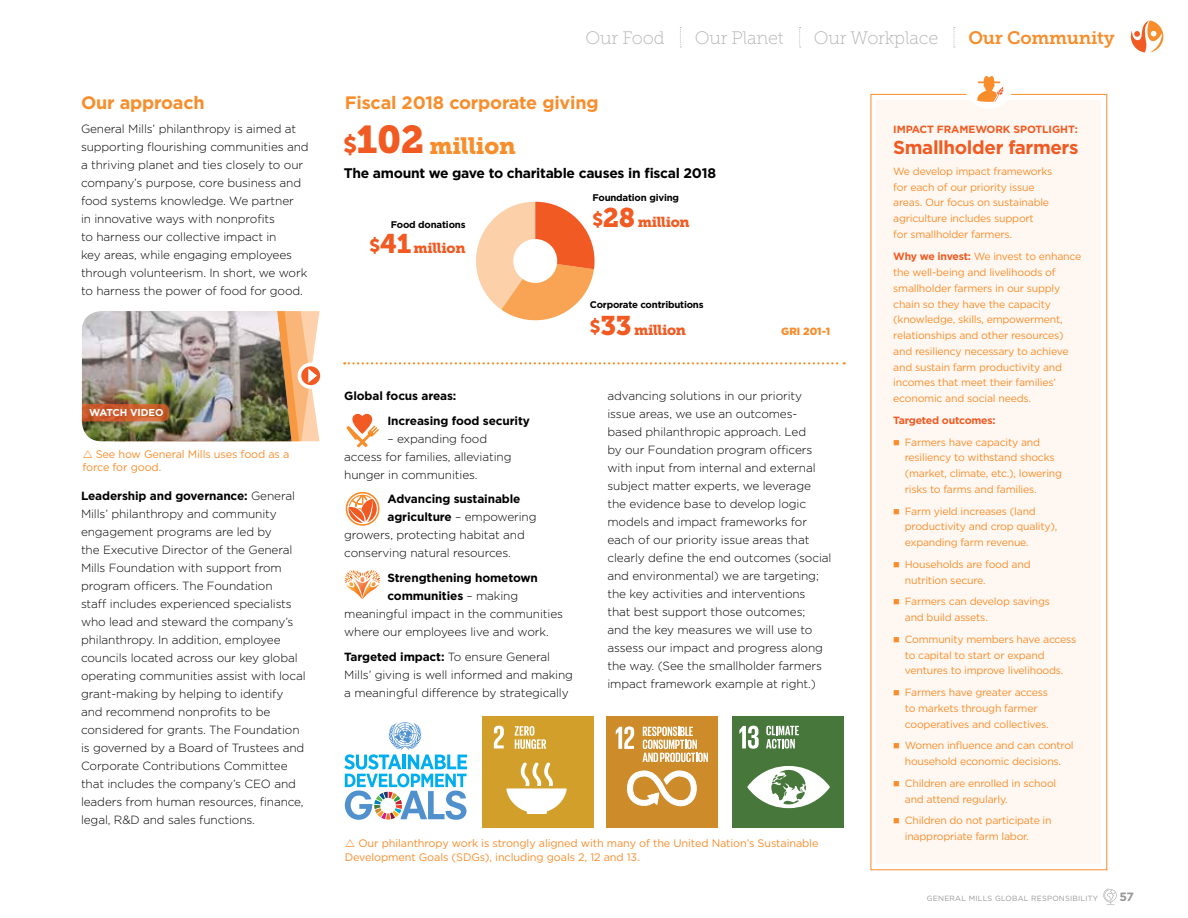
<style>
.page{position:relative;width:1188px;height:918px;background:#fff}
.page>*{position:absolute;margin:0;border:0;box-sizing:border-box;transform-origin:0 0}
.t1{font:23.4px "Museo Slab 900";letter-spacing:-.01em;color:#f88d2b}
.t2{font:700 18.75px "Gotham";letter-spacing:-.02em;color:#f15a22}
.t3{font:700 18px "Gotham";letter-spacing:-.01em;color:#f88d2b}
.t4{font:18px "Museo Slab 100";letter-spacing:-.01em;color:#b1b3b6}
.t5{font:18px "Museo Slab 700";letter-spacing:-.01em;color:#f88d2b}
.t6{font:14.4px "Museo Slab 900";letter-spacing:-.02em;color:#f15a22}
.t7{font:700 13.95px "Gotham";letter-spacing:-.02em;color:#000}
.t8{font:700 12px "Gotham";color:#98989a}
.t9{font:300 11.85px/18px "Gotham";letter-spacing:-.01em;color:#000}
.t10{font:700 11.85px/24.8px "Gotham";letter-spacing:-.01em;color:#000}
.t11{font:10.8px/13.5px "Gotham";letter-spacing:-.01em;color:#f88d2b}
.t12{font:10.5px/15.8px "Gotham";letter-spacing:-.02em;color:#f88d2b}
.t13{font:700 10.5px "Gotham";letter-spacing:-.02em;color:#f15a22}
.t14{font:900 10.5px "Gotham";color:#f88d2b}
.t15{font:700 10.05px "Gotham";letter-spacing:-.01em;color:#fff}
.t16{font:700 9.6px "Gotham";letter-spacing:-.02em;color:#000}
.t17{font:7.5px "Gotham";letter-spacing:.03em;color:#98989a}
.s1{font-weight:700}
.s2{color:#f15a22}
.s3{font-size:38.55px;color:#f15a22}
.s4{font-size:18.45px}
.s5{font-size:26.85px}
.s6{font-weight:300}
.s7{font-weight:700;color:#f15a22}
</style>
<div class="page">
<svg style="left:346px;top:414px;width:33px;height:33px"></svg>
<svg style="left:346px;top:492px;width:34px;height:34px"></svg>
<svg style="left:345px;top:570px;width:35px;height:30px"></svg>
<div style="left:298px;top:363px;width:26px;height:26px;border:4px solid #fff;border-radius:50%"></div>
<img style="left:82px;top:311px;width:238px;height:130px">
<div style="left:877px;top:100px;width:224px;height:764px;background:#fff8f2"></div>
<div style="left:964px;top:60px;width:49px;height:49px;background:#fff;border-radius:50%"></div>
<svg style="left:977px;top:76px;width:27px;height:26px"></svg>
<svg style="left:344px;top:722px;width:123px;height:98px"></svg>
<div style="left:482px;top:717px;width:112px;height:111px;background:#d19f2a"></div>
<svg style="left:506px;top:762px;width:61px;height:52px"></svg>
<svg style="left:494px;top:726px;width:10px;height:22px"></svg>
<svg style="left:515px;top:726px;width:31px;height:23px"></svg>
<div style="left:606px;top:717px;width:112px;height:111px;background:#cd8b2a"></div>
<svg style="left:627px;top:770px;width:70px;height:37px"></svg>
<svg style="left:616px;top:726px;width:18px;height:23px"></svg>
<svg style="left:643px;top:727px;width:65px;height:35px"></svg>
<div style="left:732px;top:717px;width:112px;height:111px;background:#48773c"></div>
<svg style="left:747px;top:766px;width:83px;height:42px"></svg>
<svg style="left:739px;top:726px;width:20px;height:23px"></svg>
<svg style="left:766px;top:726px;width:33px;height:23px"></svg>
<svg style="left:476px;top:202px;width:119px;height:119px"></svg>
<div style="left:513px;top:239px;width:44px;height:44px;background:#fff;border-radius:50%"></div>
<svg style="left:344px;top:362px;width:501px;height:2px"></svg>
<svg style="left:1103px;top:888px;width:14px;height:17px"></svg>
<svg style="left:954px;top:27px;width:1px;height:20px"></svg>
<svg style="left:799px;top:27px;width:2px;height:20px"></svg>
<svg style="left:680px;top:27px;width:1px;height:20px"></svg>
<svg style="left:1131px;top:20px;width:32px;height:33px"></svg>
<h3 class="t3" style="left:81px;top:91px;width:125px">Our approach</h3>
<p class="t9" style="left:81px;top:119px;width:229px">General Mills’ philanthropy is aimed at supporting flourishing communities and a thriving planet and ties closely to our company’s purpose, core business and food systems knowledge. We partner<br>in innovative ways with nonprofits<br>to harness our collective impact in<br>key areas, while engaging employees through volunteerism. In short, we work to harness the power of food for good.</p>
<p class="t15" style="left:89px;top:406px;width:76px">WATCH VIDEO</p>
<p class="t11" style="left:82px;top:447px;width:209px;text-indent:13px">See how General Mills uses food as a force for good.</p>
<p class="t9" style="left:81px;top:486px;width:226px"><span class="s1">Leadership and governance:</span> General Mills’ philanthropy and community engagement programs are led by<br>the Executive Director of the General Mills Foundation with support from program officers. The Foundation<br>staff includes experienced specialists who lead and steward the company’s philanthropy. In addition, employee councils located across our key global operating communities assist with local grant-making by helping to identify and recommend nonprofits to be considered for grants. The Foundation is governed by a Board of Trustees and Corporate Contributions Committee that includes the company’s CEO and leaders from human resources, finance, legal, R&amp;D and sales functions.</p>
<h3 class="t4" style="left:586px;top:28px;width:81px">Our Food</h3>
<h3 class="t4" style="left:695px;top:28px;width:90px">Our Planet</h3>
<h3 class="t4" style="left:814px;top:28px;width:126px">Our Workplace</h3>
<h3 class="t5" style="left:968px;top:27px;width:148px">Our Community</h3>
<h3 class="t3" style="left:345px;top:91px;width:255px">Fiscal 2018 corporate giving</h3>
<h1 class="t1" style="left:343px;top:132px;width:174px"><span class="s2">$</span><span class="s3">102</span> million</h1>
<p class="t7" style="left:344px;top:163px;width:374px">The amount we gave to charitable causes in fiscal 2018</p>
<p class="t16" style="left:391px;top:218px;width:76px">Food donations</p>
<p class="t6" style="left:370px;top:240px;width:98px"><span class="s4">$</span><span class="s5">41</span> million</p>
<p class="t16" style="left:592px;top:191px;width:88px">Foundation giving</p>
<p class="t6" style="left:592px;top:214px;width:99px"><span class="s4">$</span><span class="s5">28</span> million</p>
<p class="t16" style="left:590px;top:299px;width:115px">Corporate contributions</p>
<p class="t6" style="left:590px;top:321px;width:98px"><span class="s4">$</span><span class="s5">33</span> million</p>
<p class="t14" style="left:781px;top:324px;width:50px">GRI 201-1</p>
<p class="t10" style="left:387px;top:383px;width:144px;text-indent:-43px">Global focus areas:<br>Increasing food security</p>
<p class="t9" style="left:344px;top:429px;width:169px;text-indent:43px">– expanding food access for families, alleviating hunger in communities.</p>
<p class="t10" style="left:387px;top:487px;width:135px">Advancing sustainable</p>
<p class="t10" style="left:387px;top:505px;width:151px">agriculture <span class="s6">– empowering</span></p>
<p class="t9" style="left:344px;top:526px;width:182px">growers, protecting habitat and</p>
<p class="t9" style="left:344px;top:544px;width:168px">conserving natural resources.</p>
<p class="t10" style="left:387px;top:565px;width:152px">Strengthening hometown</p>
<p class="t10" style="left:387px;top:583px;width:132px">communities <span class="s6">– making</span></p>
<p class="t9" style="left:344px;top:605px;width:220px">meaningful impact in the communities</p>
<p class="t9" style="left:344px;top:623px;width:206px">where our employees live and work.</p>
<p class="t9" style="left:344px;top:647px;width:230px"><span class="s1">Targeted impact:</span> To ensure General<br>Mills’ giving is well informed and making a meaningful difference by strategically</p>
<p class="t9" style="left:607px;top:386px;width:226px">advancing solutions in our priority issue areas, we use an outcomes&shy;based philanthropic approach. Led<br>by our Foundation program officers with input from internal and external subject matter experts, we leverage the evidence base to develop logic models and impact frameworks for each of our priority issue areas that clearly define the end outcomes (social and environmental) we are targeting; the key activities and interventions that best support those outcomes;<br>and the key measures we will use to assess our impact and progress along the way. (See the smallholder farmers impact framework example at right.)</p>
<p class="t11" style="left:345px;top:836px;width:475px;text-indent:14px">Our philanthropy work is strongly aligned with many of the United Nation’s Sustainable<br>Development Goals (SDGs), including goals 2, 12 and 13.</p>
<p class="t13" style="left:893px;top:122px;width:186px">IMPACT FRAMEWORK SPOTLIGHT:</p>
<h2 class="t2" style="left:893px;top:135px;width:187px">Smallholder farmers</h2>
<p class="t12" style="left:893px;top:163px;width:161px">We develop impact frameworks for each of our priority issue areas. Our focus on sustainable agriculture includes support<br>for smallholder farmers.</p>
<p class="t12" style="left:893px;top:249px;width:190px"><span class="s7">Why we invest:</span> We invest to enhance the well-being and livelihoods of smallholder farmers in our supply chain so they have the capacity (knowledge, skills, empowerment, relationships and other resources) and resiliency necessary to achieve and sustain farm productivity and incomes that meet their families’ economic and social needs.</p>
<p class="t13" style="left:893px;top:413px;width:104px">Targeted outcomes:</p>
<p class="t12" style="left:905px;top:434px;width:159px;text-indent:-12px">■ Farmers have capacity and resiliency to withstand shocks (market, climate, etc.), lowering risks to farms and families.</p>
<p class="t12" style="left:905px;top:503px;width:154px;text-indent:-12px">■ Farm yield increases (land productivity and crop quality), expanding farm revenue.</p>
<p class="t12" style="left:905px;top:556px;width:127px;text-indent:-12px">■ Households are food and nutrition secure.</p>
<p class="t12" style="left:905px;top:594px;width:147px;text-indent:-12px">■ Farmers can develop savings and build assets.</p>
<p class="t12" style="left:905px;top:631px;width:173px;text-indent:-12px">■ Community members have access to capital to start or expand ventures to improve livelihoods.</p>
<p class="t12" style="left:905px;top:684px;width:146px;text-indent:-12px">■ Farmers have greater access to markets through farmer cooperatives and collectives.</p>
<p class="t12" style="left:893px;top:738px;width:182px;text-align:center">■ Women influence and can control household economic decisions.</p>
<p class="t12" style="left:905px;top:775px;width:153px;text-indent:-12px">■ Children are enrolled in school and attend regularly.</p>
<p class="t12" style="left:905px;top:813px;width:148px;text-indent:-12px">■ Children do not participate in inappropriate farm labor.</p>
<p class="t17" style="left:927px;top:893px;width:173px">GENERAL MILLS GLOBAL RESPONSIBILITY</p>
<p class="t8" style="left:1119px;top:889px;width:16px">57</p>
</div>
